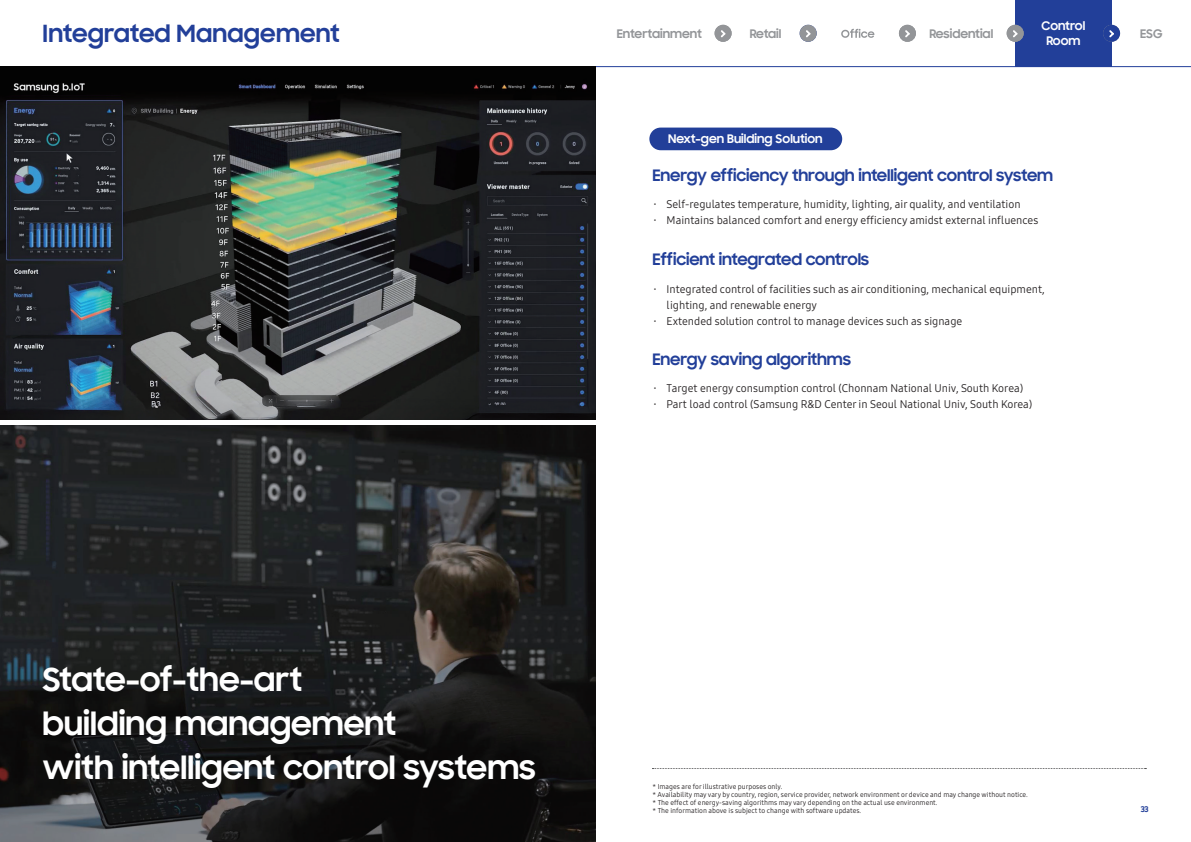
<style>
.page{position:relative;width:1191px;height:842px;background:#fff}
.page>*{position:absolute;margin:0;border:0;box-sizing:border-box;transform-origin:0 0}
.내지_대타이틀-한글{font:700 32px/44px "Samsung Sharp Sans";color:#fff}
.t1{font:700 24px "Samsung Sharp Sans";letter-spacing:.005em;color:#223f99}
.내지_본문_블루{font:700 16px "Samsung Sharp Sans";letter-spacing:-.01em;color:#223f99}
.내지_본문_블루-2{font:700 12px/14.4px "Samsung Sharp Sans";color:#fff;text-align:center}
.t2{font:700 12px "Samsung Sharp Sans";color:#939598}
.본문{font:11px/16px "Samsung One Korean OTF 400";color:#231f20}
.본문-2{font:500 11px "Samsung Sharp Sans";color:#231f20}
.t3{font:700 8px "Samsung Sharp Sans";color:#223f99}
.디스클레이머{font:7px "Samsung One Korean OTF 400";color:#231f20}
</style>
<div class="page">
<hr style="left:0;top:66px;width:595px;height:1px;background:#223f99">
<hr style="left:595px;top:66px;width:596px;height:1px;background:#223f99">
<div style="left:1015px;top:0;width:96px;height:67px;background:#223f99"></div>
<div style="left:1006px;top:25px;width:17px;height:17px;background:#939598;border-radius:50%"></div>
<svg style="left:1013px;top:30px;width:4px;height:7px"></svg>
<div style="left:799px;top:25px;width:17px;height:17px;background:#939598;border-radius:50%"></div>
<svg style="left:806px;top:30px;width:4px;height:7px"></svg>
<div style="left:714px;top:25px;width:17px;height:17px;background:#939598;border-radius:50%"></div>
<svg style="left:721px;top:30px;width:4px;height:7px"></svg>
<svg style="left:841px;top:29px;width:33px;height:9px"></svg>
<div style="left:899px;top:25px;width:17px;height:17px;background:#939598;border-radius:50%"></div>
<svg style="left:905px;top:30px;width:4px;height:7px"></svg>
<div style="left:1103px;top:25px;width:17px;height:17px;background:#223f99;border-radius:50%"></div>
<svg style="left:1109px;top:30px;width:5px;height:7px"></svg>
<img style="left:0;top:425px;width:595px;height:135px">
<img style="left:0;top:67px;width:595px;height:353px">
<svg style="left:0;top:560px;width:595px;height:282px;background:#1d1d1e"></svg>
<svg style="left:652px;top:768px;width:494px;height:1px"></svg>
<div style="left:649px;top:128px;width:193px;height:22px;background:#223f99;border-radius:11px"></div>
<h2 class="t1" style="left:43px;top:15px;width:299px">Integrated Management</h2>
<p class="t2" style="left:929px;top:24px;width:65px">Residential</p>
<p class="내지_본문_블루-2" style="left:1041px;top:18px;width:45px">Control<br>Room</p>
<p class="t2" style="left:617px;top:24px;width:86px">Entertainment</p>
<p class="t2" style="left:749px;top:24px;width:33px">Retail</p>
<p class="t2" style="left:1140px;top:24px;width:24px">ESG</p>
<p class="내지_본문_블루-2" style="left:668px;top:131px;width:156px">Next-gen Building Solution</p>
<p class="내지_본문_블루" style="left:652px;top:163px;width:402px">Energy eff iciency through intelligent control system</p>
<p class="본문-2" style="left:652px;top:199px;width:7px">˙</p>
<p class="본문-2" style="left:652px;top:215px;width:7px">˙</p>
<p class="본문" style="left:666px;top:196px;width:355px">Self-regulates temperature, humidity, lighting, air quality, and ventilation</p>
<p class="본문" style="left:666px;top:212px;width:373px">Maintains balanced comfort and energy efficiency amidst external influences</p>
<p class="내지_본문_블루" style="left:652px;top:247px;width:218px">Eff icient integrated controls</p>
<p class="본문-2" style="left:652px;top:284px;width:7px">˙</p>
<p class="본문-2" style="left:652px;top:316px;width:7px">˙</p>
<p class="본문" style="left:666px;top:281px;width:379px">Integrated control of facilities such as air conditioning, mechanical equipment, lighting, and renewable energy</p>
<p class="본문" style="left:666px;top:313px;width:297px">Extended solution control to manage devices such as signage</p>
<p class="내지_본문_블루" style="left:652px;top:347px;width:200px">Energy saving algorithms</p>
<p class="본문-2" style="left:652px;top:383px;width:7px">˙</p>
<p class="본문-2" style="left:652px;top:399px;width:7px">˙</p>
<p class="본문" style="left:666px;top:380px;width:358px">Target energy consumption control (Chonnam National Univ, South Korea)</p>
<p class="본문" style="left:666px;top:396px;width:367px">Part load control (Samsung R&amp;D Center in Seoul National Univ, South Korea)</p>
<p class="내지_대타이틀-한글" style="left:43px;top:656px;width:495px">State-of-the-art<br>building management<br>with intelligent control systems</p>
<p class="디스클레이머" style="left:652px;top:782px;width:132px">* Images are for illustrative purposes only.</p>
<p class="디스클레이머" style="left:652px;top:790px;width:377px">* Availability may vary by country, region, service provider, network environment or device and may change without notice.</p>
<p class="디스클레이머" style="left:652px;top:798px;width:287px">* The effect of energy-saving algorithms may vary depending on the actual use environment.</p>
<p class="디스클레이머" style="left:652px;top:806px;width:210px">* The information above is subject to change with software updates.</p>
<p class="t3" style="left:1140px;top:803px;width:9px">33</p>
</div>
